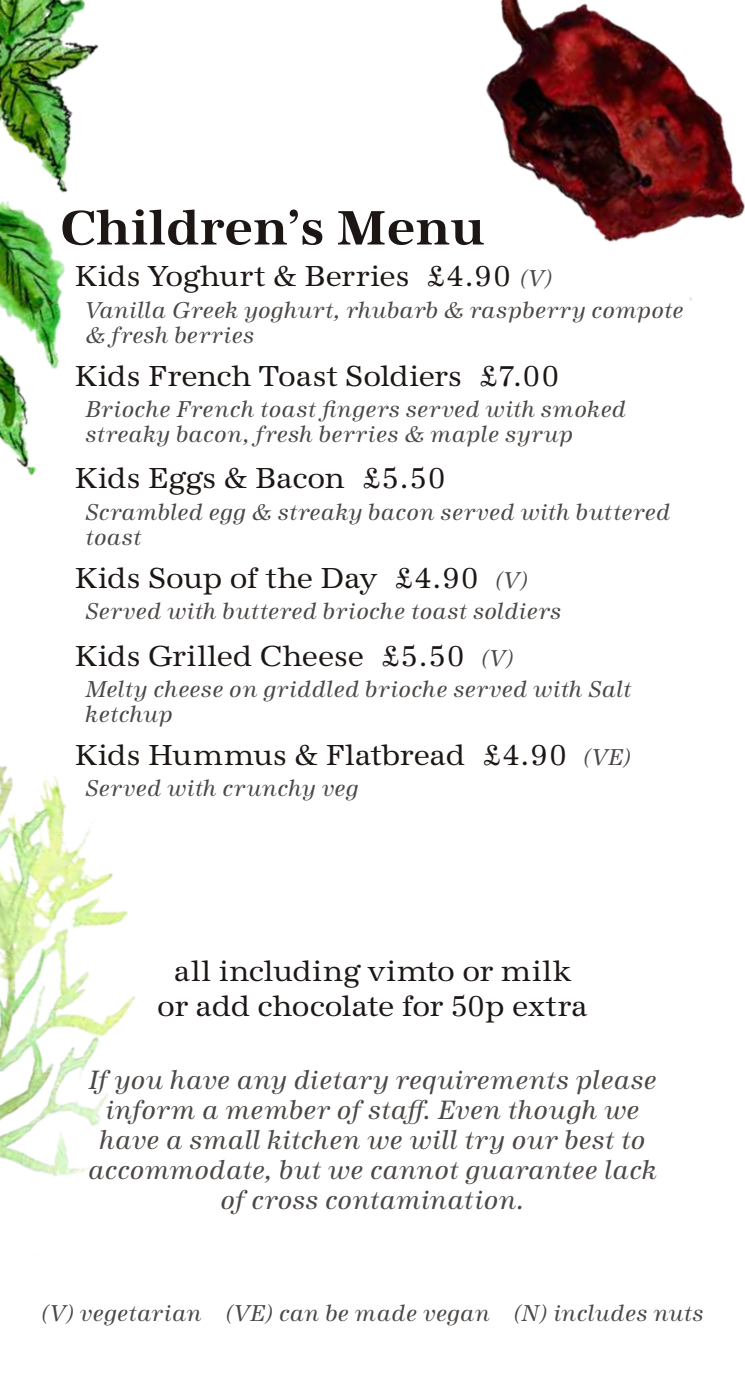
<style>
.page{position:relative;width:745px;height:1382px;background:#fff}
.page>*{position:absolute;margin:0;border:0;box-sizing:border-box;transform-origin:0 0}
.t1{font:700 50px "URW Antiqua";color:#1c1614}
.t2{font:30px/35px "URW Antiqua";color:#1c1614;text-align:center}
.t3{font:italic 27.5px/30px "URW Antiqua";letter-spacing:.01em;color:#4b4846;text-align:center}
.t4{font:italic 23.75px/25px "URW Antiqua";letter-spacing:.015em;color:#4b4846}
.s1{font-style:italic;font-size:23.75px;color:#4b4846}
</style>
<div class="page">
<img style="left:0;top:765px;width:136px;height:412px">
<img style="left:486px;top:0;width:258px;height:301px">
<img style="left:0;top:0;width:99px;height:476px">
<h1 class="t1" style="left:60px;top:199px;width:426px">Children’s Menu</h1>
<p class="t2" style="left:75px;top:259px;width:479px">Kids Yoghurt &amp; Berries £4.90 <span class="s1">(V)</span></p>
<p class="t4" style="left:85px;top:298px;width:599px">Vanilla Greek yoghurt, rhubarb &amp; raspberry compote &amp; fresh berries</p>
<p class="t2" style="left:75px;top:359px;width:485px">Kids French Toast Soldiers £7.00</p>
<p class="t4" style="left:85px;top:397px;width:541px">Brioche French toast fingers served with smoked streaky bacon, fresh berries &amp; maple syrup</p>
<p class="t2" style="left:75px;top:461px;width:372px">Kids Eggs &amp; Bacon £5.50</p>
<p class="t4" style="left:85px;top:500px;width:586px">Scrambled egg &amp; streaky bacon served with buttered toast</p>
<p class="t2" style="left:75px;top:561px;width:454px">Kids Soup of the Day £4.90 <span class="s1">(V)</span></p>
<p class="t4" style="left:85px;top:599px;width:477px">Served with buttered brioche toast soldiers</p>
<p class="t2" style="left:75px;top:639px;width:440px">Kids Grilled Cheese £5.50 <span class="s1">(V)</span></p>
<p class="t4" style="left:85px;top:677px;width:547px">Melty cheese on griddled brioche served with Salt ketchup</p>
<p class="t2" style="left:75px;top:738px;width:557px">Kids Hummus &amp; Flatbread £4.90 <span class="s1">(VE)</span></p>
<p class="t4" style="left:85px;top:776px;width:274px">Served with crunchy veg</p>
<p class="t2" style="left:157px;top:954px;width:431px">all including vimto or milk or add chocolate for 50p extra</p>
<p class="t3" style="left:88px;top:1065px;width:570px">If you have any dietary requirements please inform a member of staff. Even though we have a small kitchen we will try our best to accommodate, but we cannot guarantee lack of cross contamination.</p>
<p class="t4" style="left:41px;top:1301px;width:663px">(V) vegetarian (VE) can be made vegan (N) includes nuts</p>
</div>
